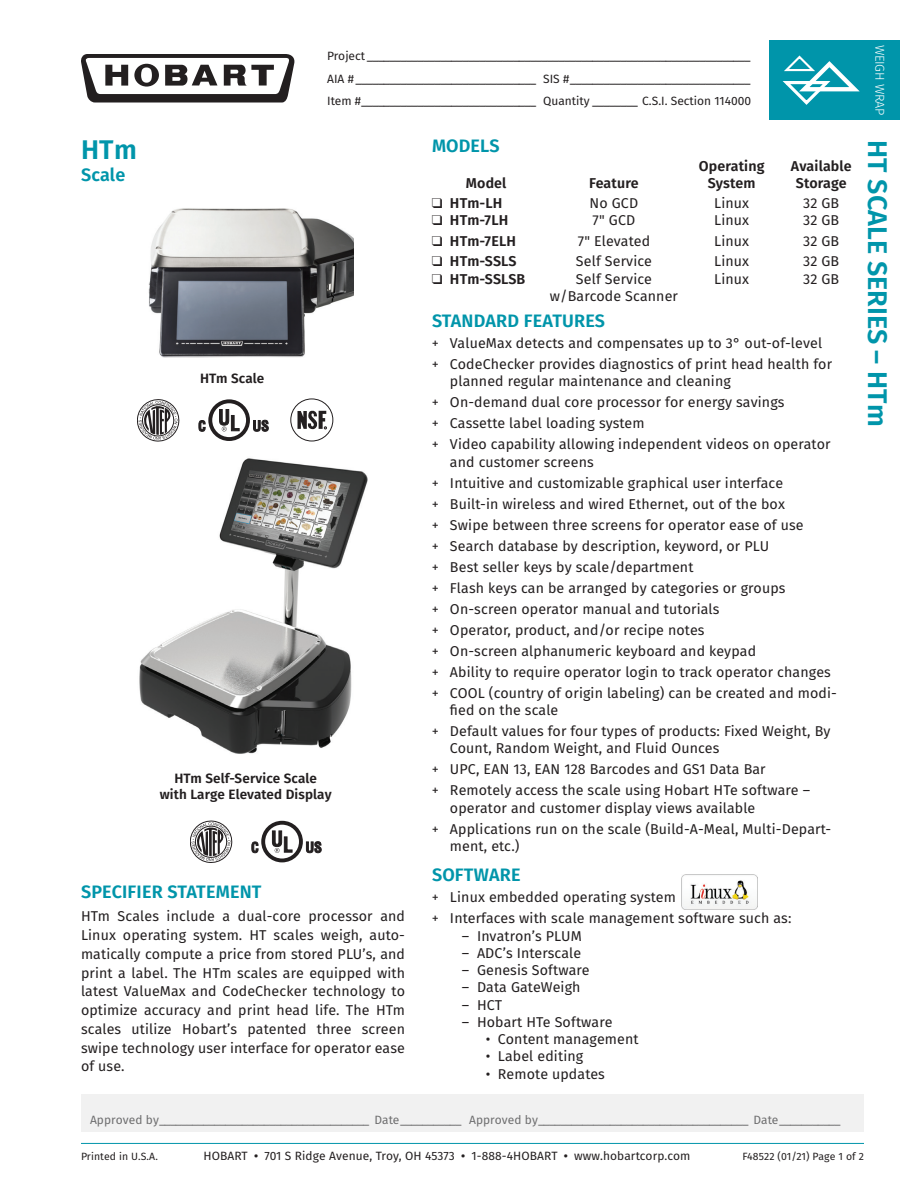
<style>
.page{position:relative;width:918px;height:1188px;background:#fff}
.page>*{position:absolute;margin:0;border:0;box-sizing:border-box;transform-origin:0 0}
.t1{font:600 27px "Fira Sans";color:#0095aa}
.t2{font:600 18px "Fira Sans";letter-spacing:.01em;color:#0095aa}
.t3{font:14.25px/21px "Fira Sans";letter-spacing:.01em;color:#231f20}
.t4{font:600 14.25px/17.2px "Fira Sans";letter-spacing:.01em;color:#231f20;text-align:center}
.t5{font:600 13.5px/16.5px "Fira Sans";letter-spacing:.01em;color:#231f20;text-align:center}
.t6{font:300 12.75px "Fira Sans";letter-spacing:-.02em;color:#fff}
.t7{font:12px/22.5px "Fira Sans";color:#231f20;text-align:justify}
.t8{font:12px "Fira Sans";letter-spacing:.005em;color:#6e6e6f}
.t9{font:10.5px "Fira Sans";letter-spacing:.01em;color:#231f20}
.s1{font-style:inherit}
.s2{font-weight:600}
</style>
<div class="page">
<div style="left:81px;top:1094px;width:783px;height:38px;background:#f1f1f1"></div>
<hr style="left:81px;top:1143px;width:783px;height:1px;background:#0095aa">
<svg style="left:81px;top:54px;width:213px;height:49px"></svg>
<div style="left:770px;top:40px;width:130px;height:80px;background:#0095aa"></div>
<svg style="left:782px;top:55px;width:78px;height:50px"></svg>
<img style="left:681px;top:874px;width:76px;height:35px">
<img style="left:148px;top:208px;width:206px;height:150px">
<img style="left:139px;top:458px;width:229px;height:296px">
<div style="left:291px;top:399px;width:42px;height:42px;border:1px solid #231f20;border-radius:50%"></div>
<svg style="left:298px;top:410px;width:29px;height:19px"></svg>
<div style="left:208px;top:399px;width:42px;height:42px;border:4px solid #231f20;border-radius:50%"></div>
<svg style="left:219px;top:409px;width:21px;height:22px"></svg>
<svg style="left:199px;top:420px;width:7px;height:12px"></svg>
<svg style="left:253px;top:419px;width:16px;height:13px"></svg>
<svg style="left:137px;top:399px;width:42px;height:42px"></svg>
<div style="left:261px;top:821px;width:42px;height:41px;border:4px solid #231f20;border-radius:50%"></div>
<svg style="left:272px;top:830px;width:21px;height:23px"></svg>
<svg style="left:251px;top:841px;width:8px;height:13px"></svg>
<svg style="left:306px;top:841px;width:16px;height:13px"></svg>
<svg style="left:190px;top:821px;width:42px;height:42px"></svg>
<p class="t7" style="left:327px;top:45px;width:425px">Project ____________________________________________________________________ AIA # ________________________________ SIS #________________________________ Item #_______________________________ Quantity ________ C.S.I. Section 114000</p>
<p class="t6" style="left:889px;top:45px;width:72px;rotate:90deg">WEIGH WRAP</p>
<h1 class="t1" style="left:81px;top:127px;width:57px">HTm</h1>
<p class="t2" style="left:81px;top:160px;width:46px">Scale</p>
<p class="t5" style="left:200px;top:369px;width:66px">HTm Scale</p>
<p class="t5" style="left:160px;top:769px;width:173px">HTm Self-Service Scale with Large Elevated Display</p>
<p class="t2" style="left:81px;top:877px;width:182px">SPECIFIER STATEMENT</p>
<p class="t3" style="left:81px;top:907px;width:326px;line-height:18.8px;text-align:justify">HTm Scales include a dual-core processor and Linux operating system. HT scales weigh, auto&shy;matically compute a price from stored PLU’s, and print a label. The HTm scales are equipped with latest ValueMax and CodeChecker technology to optimize accuracy and print head life. The HTm scales utilize Hobart’s patented three screen swipe technology user interface for operator ease of use.</p>
<p class="t2" style="left:432px;top:131px;width:69px">MODELS</p>
<p class="t4" style="left:466px;top:174px;width:42px">Model</p>
<p class="t4" style="left:589px;top:174px;width:51px">Feature</p>
<p class="t4" style="left:699px;top:157px;width:67px">Operating<br>System</p>
<p class="t4" style="left:791px;top:157px;width:62px">Available<br>Storage</p>
<p class="t4" style="left:432px;top:193px;width:72px">❑ HTm-LH</p>
<p class="t3" style="left:590px;top:192px;width:50px">No GCD</p>
<p class="t3" style="left:714px;top:192px;width:36px">Linux</p>
<p class="t3" style="left:803px;top:192px;width:38px">32 GB</p>
<p class="t4" style="left:432px;top:211px;width:78px">❑ HTm-7LH</p>
<p class="t3" style="left:593px;top:210px;width:44px">7" GCD</p>
<p class="t3" style="left:714px;top:210px;width:36px">Linux</p>
<p class="t3" style="left:803px;top:210px;width:38px">32 GB</p>
<p class="t4" style="left:432px;top:231px;width:85px">❑ HTm-7ELH</p>
<p class="t3" style="left:578px;top:230px;width:74px">7" Elevated</p>
<p class="t3" style="left:714px;top:230px;width:36px">Linux</p>
<p class="t3" style="left:803px;top:230px;width:38px">32 GB</p>
<p class="t4" style="left:432px;top:251px;width:86px">❑ HTm-SSLS</p>
<p class="t3" style="left:576px;top:250px;width:78px">Self Service</p>
<p class="t3" style="left:714px;top:250px;width:36px">Linux</p>
<p class="t3" style="left:803px;top:250px;width:38px">32 GB</p>
<p class="t4" style="left:432px;top:269px;width:95px">❑ HTm-SSLSB</p>
<p class="t3" style="left:550px;top:270px;width:130px;line-height:17.2px;text-align:center">Self Service w/Barcode Scanner</p>
<p class="t3" style="left:714px;top:268px;width:36px">Linux</p>
<p class="t3" style="left:803px;top:268px;width:38px">32 GB</p>
<p class="t2" style="left:432px;top:306px;width:175px">STANDARD FEATURES</p>
<p class="t3" style="left:432px;top:332px;width:402px"><span class="s1">+</span> ValueMax detects and compensates up to 3° out-of-level <span class="s1">+</span> CodeChecker provides diagnostics of print head health for</p>
<p class="t3" style="left:432px;top:371px;width:400px;text-indent:18px">planned regular maintenance and cleaning<br><span class="s1">+</span> On-demand dual core processor for energy savings<br><span class="s1">+</span> Cassette label loading system<br><span class="s1">+</span> Video capability allowing independent videos on operator</p>
<p class="t3" style="left:432px;top:451px;width:406px;text-indent:18px">and customer screens<br><span class="s1">+</span> Intuitive and customizable graphical user interface<br><span class="s1">+</span> Built-in wireless and wired Ethernet, out of the box<br><span class="s1">+</span> Swipe between three screens for operator ease of use<br><span class="s1">+</span> Search database by description, keyword, or PLU<br><span class="s1">+</span> Best seller keys by scale/department<br><span class="s1">+</span> Flash keys can be arranged by categories or groups<br><span class="s1">+</span> On-screen operator manual and tutorials<br><span class="s1">+</span> Operator, product, and/or recipe notes<br><span class="s1">+</span> On-screen alphanumeric keyboard and keypad<br><span class="s1">+</span> Ability to require operator login to track operator changes <span class="s1">+</span> COOL (country of origin labeling) can be created and modi-</p>
<p class="t3" style="left:432px;top:699px;width:400px;text-indent:18px">fied on the scale<br><span class="s1">+</span> Default values for four types of products: Fixed Weight, By</p>
<p class="t3" style="left:432px;top:737px;width:380px;text-indent:18px">Count, Random Weight, and Fluid Ounces<br><span class="s1">+</span> UPC, EAN 13, EAN 128 Barcodes and GS1 Data Bar<br><span class="s1">+</span> Remotely access the scale using Hobart HTe software –</p>
<p class="t3" style="left:432px;top:797px;width:401px;text-indent:18px">operator and customer display views available<br><span class="s1">+</span> Applications run on the scale (Build-A-Meal, Multi-Depart-</p>
<p class="t3" style="left:450px;top:835px;width:71px">ment, etc.)</p>
<p class="t2" style="left:432px;top:860px;width:90px">SOFTWARE</p>
<p class="t3" style="left:432px;top:887px;width:361px"><span class="s1">+</span> Linux embedded operating system<br><span class="s1">+</span> Interfaces with scale management software such as:</p>
<p class="t3" style="left:462px;top:925px;width:121px">– Invatron’s PLUM</p>
<p class="t3" style="left:462px;top:942px;width:121px">– ADC’s Interscale</p>
<p class="t3" style="left:462px;top:959px;width:129px">– Genesis Software</p>
<p class="t3" style="left:462px;top:977px;width:120px">– Data GateWeigh</p>
<p class="t3" style="left:462px;top:994px;width:42px">– HCT</p>
<p class="t3" style="left:462px;top:1011px;width:152px">– Hobart HTe Software</p>
<p class="t3" style="left:486px;top:1028px;width:154px">• Content management</p>
<p class="t3" style="left:486px;top:1046px;width:99px">• Label editing</p>
<p class="t3" style="left:486px;top:1063px;width:121px">• Remote updates</p>
<h1 class="t1" style="left:900px;top:140px;width:287px;rotate:90deg">HT SCALE SERIES – HTm</h1>
<p class="t8" style="left:90px;top:1110px;width:752px">Approved by______________________________________ Date___________ Approved by______________________________________ Date___________</p>
<p class="t9" style="left:81px;top:1149px;width:78px">Printed in U.S.A.</p>
<p class="t7" style="left:203px;top:1145px;width:488px">HOBART <span class="s2">•</span> 701 S Ridge Avenue, Troy, OH 45373 <span class="s2">•</span> 1-888-4HOBART <span class="s2">•</span> www.hobartcorp.com</p>
<p class="t9" style="left:742px;top:1149px;width:123px">F48522 (01/21) Page 1 of 2</p>
</div>
